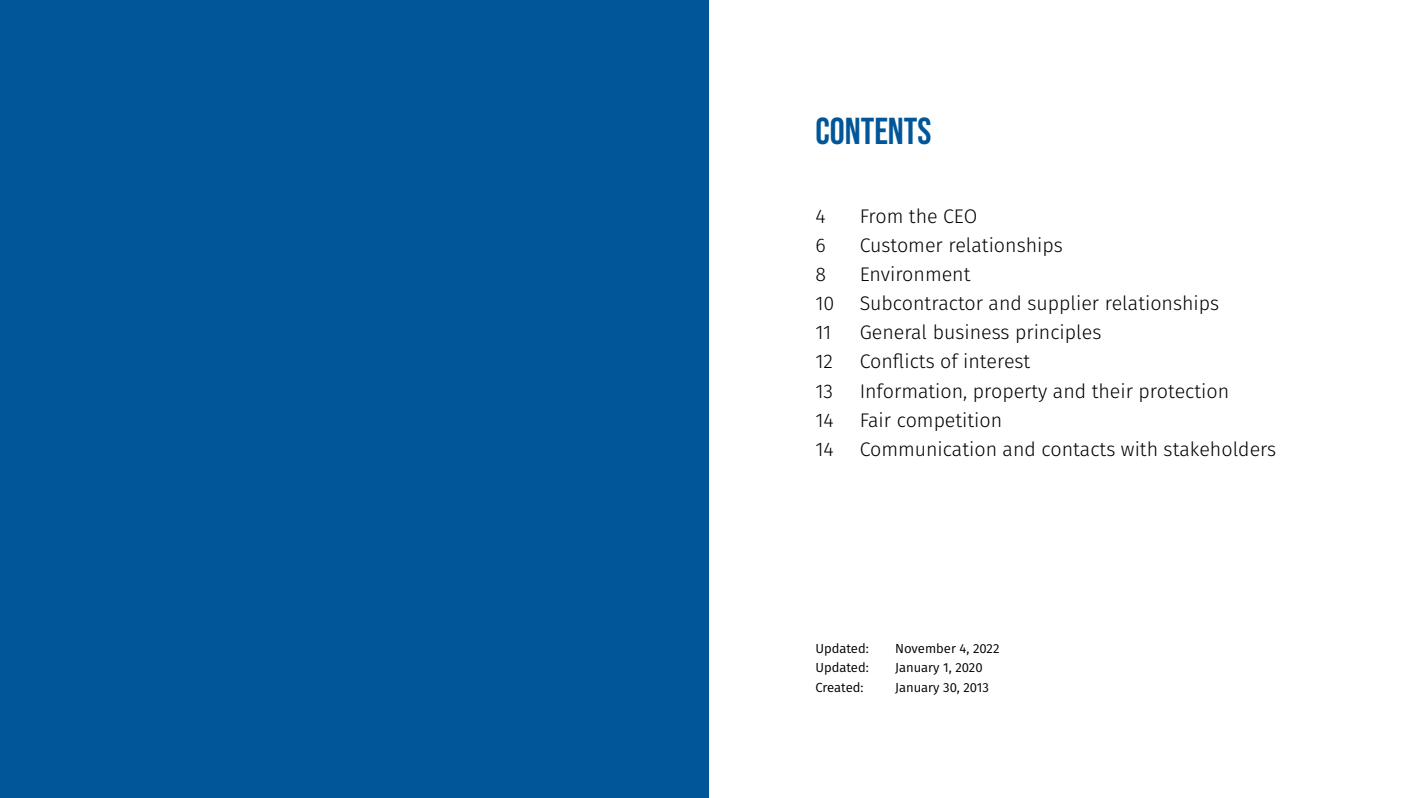
<style>
.page{position:relative;width:1418px;height:798px;background:#fff}
.page>*{position:absolute;margin:0;border:0;box-sizing:border-box;transform-origin:0 0}
.t1{font:700 37.5px "Bebas Neue Pro";color:#005698}
.t2{font:300 19.75px "Fira Sans";color:#000}
.t3{font:13.12px "Fira Sans";color:#000}
</style>
<div class="page">
<div style="left:0;top:0;width:709px;height:797px;background:#005698"></div>
<h1 class="t1" style="left:815px;top:109px;width:118px">CONTENTS</h1>
<p class="t2" style="left:815px;top:202px;width:12px">4</p>
<p class="t2" style="left:859px;top:202px;width:119px">From the CEO</p>
<p class="t2" style="left:815px;top:231px;width:12px">6</p>
<p class="t2" style="left:859px;top:231px;width:204px">Customer relationships</p>
<p class="t2" style="left:815px;top:260px;width:12px">8</p>
<p class="t2" style="left:859px;top:260px;width:112px">Environment</p>
<p class="t2" style="left:815px;top:289px;width:20px">10</p>
<p class="t2" style="left:859px;top:289px;width:361px">Subcontractor and supplier relationships</p>
<p class="t2" style="left:815px;top:318px;width:18px">11</p>
<p class="t2" style="left:859px;top:318px;width:243px">General business principles</p>
<p class="t2" style="left:815px;top:347px;width:19px">12</p>
<p class="t2" style="left:859px;top:347px;width:172px">Conflicts of interest</p>
<p class="t2" style="left:815px;top:376px;width:19px">13</p>
<p class="t2" style="left:859px;top:376px;width:371px">Information, property and their protection</p>
<p class="t2" style="left:815px;top:405px;width:20px">14</p>
<p class="t2" style="left:859px;top:405px;width:144px">Fair competition</p>
<p class="t2" style="left:815px;top:434px;width:20px">14</p>
<p class="t2" style="left:859px;top:434px;width:418px">Communication and contacts with stakeholders</p>
<p class="t3" style="left:815px;top:638px;width:55px">Updated:</p>
<p class="t3" style="left:895px;top:638px;width:106px">November 4, 2022</p>
<p class="t3" style="left:815px;top:657px;width:55px">Updated:</p>
<p class="t3" style="left:895px;top:657px;width:89px">January 1, 2020</p>
<p class="t3" style="left:815px;top:677px;width:50px">Created:</p>
<p class="t3" style="left:895px;top:677px;width:95px">January 30, 2013</p>
</div>
